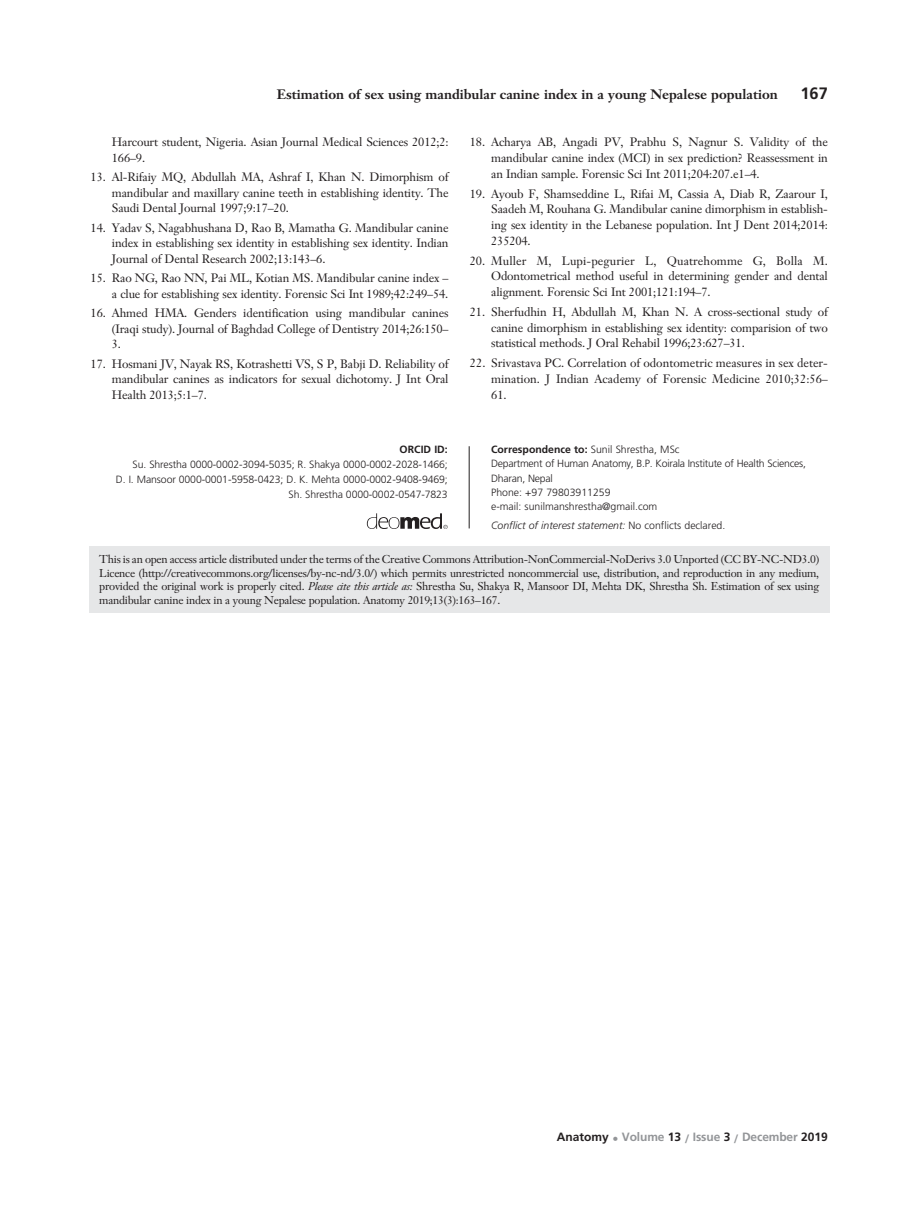
<style>
.page{position:relative;width:919px;height:1217px;background:#fff}
.page>*{position:absolute;margin:0;border:0;box-sizing:border-box;transform-origin:0 0}
.t1{font:700 16.5px "Frutiger";color:#231f20}
.t2{font:700 13.5px "Janson Text";color:#231f20}
.t3{font:12px/15.8px "Janson Text";letter-spacing:-.015em;color:#231f20;text-align:justify}
.t4{font:700 12px "Frutiger";letter-spacing:-.01em;color:#939598}
.t5{font:11.25px/13.8px "Janson Text";letter-spacing:-.025em;color:#231f20;text-align:justify}
.t6{font:300 10.5px/14.2px "Frutiger";letter-spacing:-.01em;color:#231f20}
.t7{font:italic 300 10.5px "Frutiger";color:#231f20}
.t8{font:700 10.5px "Frutiger";color:#231f20}
.s1{font-weight:700}
.s2{font-style:normal}
.s3{font-style:italic}
.s4{color:#231f20}
</style>
<div class="page">
<hr style="left:469px;top:446px;width:1px;height:82px;background:#231f20">
<div style="left:89px;top:546px;width:740px;height:67px;background:#e6e7e8"></div>
<svg style="left:367px;top:513px;width:80px;height:16px"></svg>
<p class="t2" style="left:277px;top:89px;width:502px">Estimation of sex using mandibular canine index in a young Nepalese population</p>
<h1 class="t1" style="left:800px;top:87px;width:29px">167</h1>
<p class="t3" style="left:112px;top:135px;width:338px">Harcourt student, Nigeria. Asian Journal Medical Sciences 2012;2:<br>166–9.</p>
<p class="t3" style="left:112px;top:171px;width:338px;text-indent:-21px">13. Al-Rifaiy MQ, Abdullah MA, Ashraf I, Khan N. Dimorphism of mandibular and maxillary canine teeth in establishing identity. The Saudi Dental Journal 1997;9:17–20.</p>
<p class="t3" style="left:112px;top:221px;width:338px;text-indent:-21px">14. Yadav S, Nagabhushana D, Rao B, Mamatha G. Mandibular canine index in establishing sex identity in establishing sex identity. Indian Journal of Dental Research 2002;13:143–6.</p>
<p class="t3" style="left:91px;top:272px;width:359px;text-align:right">15. Rao NG, Rao NN, Pai ML, Kotian MS. Mandibular canine index – a clue for establishing sex identity. Forensic Sci Int 1989;42:249–54.</p>
<p class="t3" style="left:112px;top:307px;width:338px;text-indent:-21px">16. Ahmed HMA. Genders identification using mandibular canines (Iraqi study). Journal of Baghdad College of Dentistry 2014;26:150– 3.</p>
<p class="t3" style="left:112px;top:357px;width:338px;text-indent:-21px">17. Hosmani JV, Nayak RS, Kotrashetti VS, S P, Babji D. Reliability of mandibular canines as indicators for sexual dichotomy. J Int Oral Health 2013;5:1–7.</p>
<p class="t3" style="left:491px;top:135px;width:338px;text-indent:-21px">18. Acharya AB, Angadi PV, Prabhu S, Nagnur S. Validity of the mandibular canine index (MCI) in sex prediction? Reassessment in an Indian sample. Forensic Sci Int 2011;204:207.e1–4.</p>
<p class="t3" style="left:491px;top:187px;width:338px;text-indent:-21px">19. Ayoub F, Shamseddine L, Rifai M, Cassia A, Diab R, Zaarour I, Saadeh M, Rouhana G. Mandibular canine dimorphism in establish&shy;ing sex identity in the Lebanese population. Int J Dent 2014;2014:<br>235204.</p>
<p class="t3" style="left:491px;top:254px;width:338px;text-indent:-21px">20. Muller M, Lupi-pegurier L, Quatrehomme G, Bolla M.<br>Odontometrical method useful in determining gender and dental alignment. Forensic Sci Int 2001;121:194–7.</p>
<p class="t3" style="left:491px;top:305px;width:338px;text-indent:-21px">21. Sherfudhin H, Abdullah M, Khan N. A cross-sectional study of canine dimorphism in establishing sex identity: comparision of two statistical methods. J Oral Rehabil 1996;23:627–31.</p>
<p class="t3" style="left:491px;top:356px;width:338px;text-indent:-21px">22. Srivastava PC. Correlation of odontometric measures in sex deter&shy;mination. J Indian Academy of Forensic Medicine 2010;32:56– 61.</p>
<p class="t6" style="left:491px;top:443px;width:316px"><span class="s1">Correspondence to:</span> Sunil Shrestha, MSc<br>Department of Human Anatomy, B.P. Koirala Institute of Health Sciences, Dharan, Nepal<br>Phone: +97 79803911259<br>e-mail: sunilmanshrestha@gmail.com</p>
<p class="t7" style="left:491px;top:520px;width:236px">Conflict of interest statement: <span class="s2">No conflicts declared.</span></p>
<p class="t5" style="left:99px;top:553px;width:721px">This is an open access article distributed under the terms of the Creative Commons Attribution-NonCommercial-NoDerivs 3.0 Unported (CC BY-NC-ND3.0)<br>Licence (http://creativecommons.org/licenses/by-nc-nd/3.0/) which permits unrestricted noncommercial use, distribution, and reproduction in any medium, provided the original work is properly cited. <span class="s3">Please cite this article as:</span> Shrestha Su, Shakya R, Mansoor DI, Mehta DK, Shrestha Sh. Estimation of sex using mandibular canine index in a young Nepalese population. Anatomy 2019;13(3):163–167.</p>
<p class="t8" style="left:399px;top:445px;width:50px">ORCID ID:</p>
<p class="t6" style="left:116px;top:457px;width:333px;line-height:14.9px;text-align:right">Su. Shrestha 0000-0002-3094-5035; R. Shakya 0000-0002-2028-1466;<br>D. I. Mansoor 0000-0001-5958-0423; D. K. Mehta 0000-0002-9408-9469;<br>Sh. Shrestha 0000-0002-0547-7823</p>
<p class="t4" style="left:556px;top:1132px;width:273px"><span class="s4">Anatomy</span> • Volume <span class="s4">13</span> / Issue <span class="s4">3</span> / December <span class="s4">2019</span></p>
</div>
